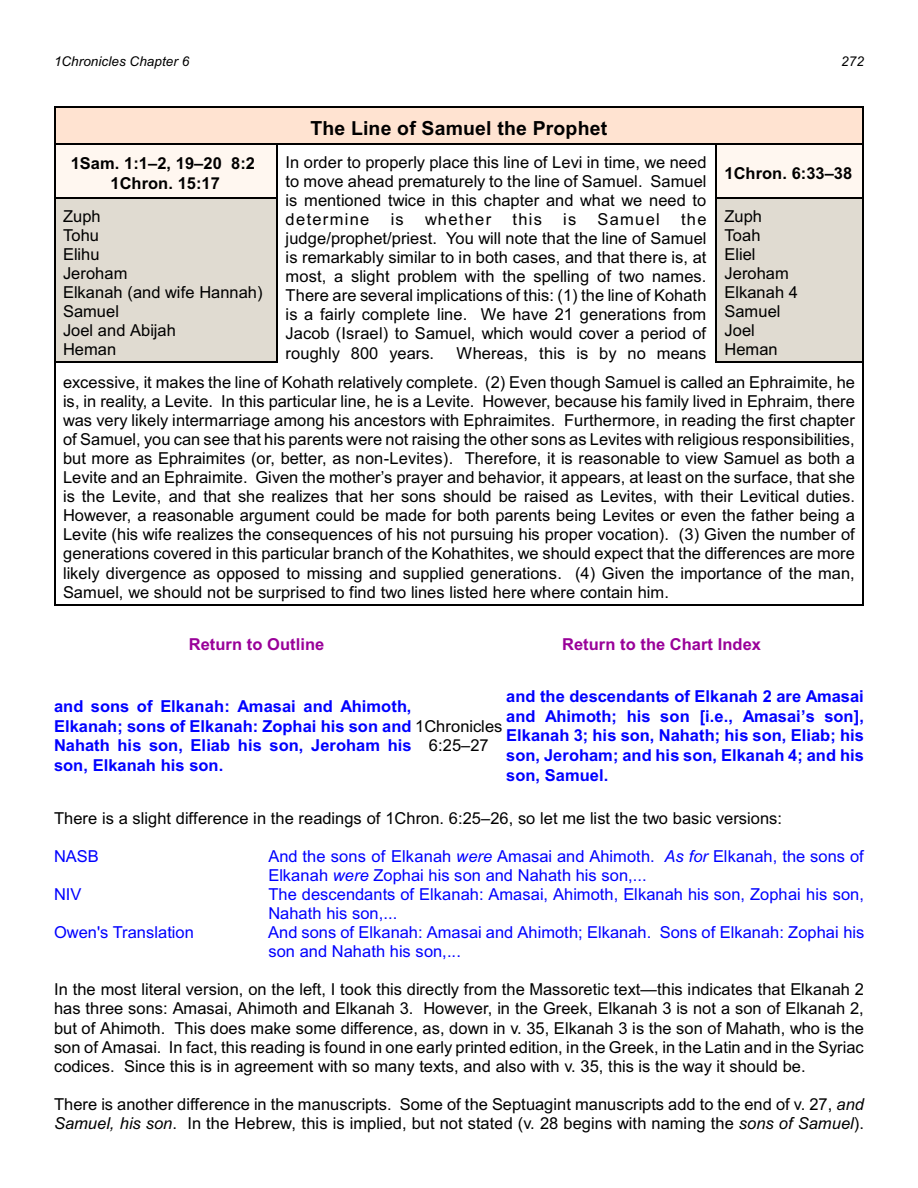
<style>
.page{position:relative;width:918px;height:1188px;background:#fff}
.page>*{position:absolute;margin:0;border:0;box-sizing:border-box;transform-origin:0 0}
.t1{font:700 19.5px "Arial";letter-spacing:.01em;color:#000}
.t2{font:16.5px/19px "Arial";letter-spacing:.005em;color:#000;text-align:justify}
.t3{font:16.5px/19px "Arial";color:#00f}
.t4{font:700 16.5px/19.8px "Arial";color:#00f}
.t5{font:700 16.5px/19.8px "Arial";letter-spacing:.005em;color:#000;text-align:center}
.t6{font:700 16.5px "Arial";letter-spacing:.005em;color:#909}
.t7{font:16.5px "Arial";letter-spacing:.08em;color:#000}
.t8{font:italic 13.5px "Arial";letter-spacing:.005em;color:#000}
.s1{font-style:italic}
.s2{font-weight:400;color:#000}
</style>
<div class="page">
<div style="left:54px;top:107px;width:810px;height:36px;background:#ffe3d1"></div>
<hr style="left:54px;top:107px;width:1px;height:36px;background:#000">
<hr style="left:863px;top:107px;width:1px;height:36px;background:#000">
<hr style="left:54px;top:107px;width:810px;height:1px;background:#000">
<div style="left:54px;top:143px;width:223px;height:54px;background:#fff7f0"></div>
<hr style="left:54px;top:143px;width:1px;height:54px;background:#000">
<hr style="left:54px;top:143px;width:223px;height:2px;background:#000">
<hr style="left:277px;top:143px;width:1px;height:54px;background:#000">
<hr style="left:277px;top:143px;width:438px;height:2px;background:#000">
<div style="left:716px;top:143px;width:148px;height:54px;background:#fff7f0"></div>
<hr style="left:716px;top:143px;width:1px;height:54px;background:#000">
<hr style="left:863px;top:143px;width:1px;height:54px;background:#000">
<hr style="left:716px;top:143px;width:148px;height:2px;background:#000">
<div style="left:54px;top:197px;width:223px;height:166px;background:#e0dbd1"></div>
<hr style="left:54px;top:197px;width:1px;height:166px;background:#000">
<hr style="left:54px;top:197px;width:223px;height:2px;background:#000">
<hr style="left:54px;top:362px;width:223px;height:1px;background:#000">
<hr style="left:277px;top:197px;width:1px;height:166px;background:#000">
<div style="left:716px;top:197px;width:148px;height:166px;background:#e0dbd1"></div>
<hr style="left:716px;top:197px;width:1px;height:166px;background:#000">
<hr style="left:863px;top:197px;width:1px;height:166px;background:#000">
<hr style="left:716px;top:197px;width:148px;height:2px;background:#000">
<hr style="left:716px;top:362px;width:148px;height:1px;background:#000">
<hr style="left:54px;top:363px;width:1px;height:242px;background:#000">
<hr style="left:54px;top:604px;width:223px;height:1px;background:#000">
<hr style="left:277px;top:604px;width:438px;height:1px;background:#000">
<hr style="left:863px;top:363px;width:1px;height:242px;background:#000">
<hr style="left:716px;top:604px;width:148px;height:1px;background:#000">
<p class="t8" style="left:54px;top:57px;width:137px">1Chronicles Chapter 6</p>
<p class="t8" style="left:841px;top:57px;width:24px">272</p>
<p class="t1" style="left:310px;top:120px;width:298px">The Line of Samuel the Prophet</p>
<p class="t5" style="left:71px;top:155px;width:186px">1Sam. 1:1–2, 19–20 8:2<br>1Chron. 15:17</p>
<p class="t2" style="left:286px;top:154px;width:422px">In order to properly place this line of Levi in time, we need to move ahead prematurely to the line of Samuel. Samuel is mentioned twice in this chapter and what we need to determine</p>
<p class="t5" style="left:724px;top:165px;width:129px">1Chron. 6:33–38</p>
<p class="t2" style="left:63px;top:208px;width:201px;text-align:left">Zuph<br>Tohu<br>Elihu<br>Jeroham<br>Elkanah (and wife Hannah)<br>Samuel<br>Joel and Abijah<br>Heman</p>
<p class="t2" style="left:724px;top:208px;width:75px;text-align:left">Zuph<br>Toah<br>Eliel<br>Jeroham<br>Elkanah 4<br>Samuel<br>Joel<br>Heman</p>
<p class="t2" style="left:63px;top:374px;width:794px">excessive, it makes the line of Kohath relatively complete. (2) Even though Samuel is called an Ephraimite, he is, in reality, a Levite. In this particular line, he is a Levite. However, because his family lived in Ephraim, there was very likely intermarriage among his ancestors with Ephraimites. Furthermore, in reading the first chapter of Samuel, you can see that his parents were not raising the other sons as Levites with religious responsibilities, but more as Ephraimites (or, better, as non-Levites). Therefore, it is reasonable to view Samuel as both a Levite and an Ephraimite. Given the mother’s prayer and behavior, it appears, at least on the surface, that she is the Levite, and that she realizes that her sons should be raised as Levites, with their Levitical duties.<br>However, a reasonable argument could be made for both parents being Levites or even the father being a Levite (his wife realizes the consequences of his not pursuing his proper vocation). (3) Given the number of generations covered in this particular branch of the Kohathites, we should expect that the differences are more likely divergence as opposed to missing and supplied generations. (4) Given the importance of the man, Samuel, we should not be surprised to find two lines listed here where contain him.</p>
<p class="t6" style="left:189px;top:638px;width:137px">Return to Outline</p>
<p class="t6" style="left:562px;top:638px;width:200px">Return to the Chart Index</p>
<p class="t2" style="left:391px;top:211px;width:14px">is</p>
<p class="t7" style="left:425px;top:213px;width:68px">whether</p>
<p class="t2" style="left:513px;top:211px;width:31px">this</p>
<p class="t2" style="left:563px;top:211px;width:15px">is</p>
<p class="t2" style="left:597px;top:211px;width:64px">Samuel</p>
<p class="t2" style="left:286px;top:211px;width:422px;text-indent:395px">the judge/prophet/priest. You will note that the line of Samuel is remarkably similar to in both cases, and that there is, at most, a slight problem with the spelling of two names.<br>There are several implications of this: (1) the line of Kohath is a fairly complete line. We have 21 generations from Jacob (Israel) to Samuel, which would cover a period of roughly 800 years.</p>
<p class="t2" style="left:456px;top:345px;width:252px">Whereas, this is by no means</p>
<p class="t4" style="left:506px;top:688px;width:359px;text-align:justify">and the descendants of Elkanah 2 are Amasai and Ahimoth; his son [i.e., Amasai’s son], Elkanah 3; his son, Nahath; his son, Eliab; his son, Jeroham; and his son, Elkanah 4; and his son, Samuel.</p>
<p class="t2" style="left:54px;top:810px;width:729px">There is a slight difference in the readings of 1Chron. 6:25–26, so let me list the two basic versions:</p>
<p class="t3" style="left:54px;top:848px;width:46px">NASB</p>
<p class="t3" style="left:268px;top:848px;width:597px">And the sons of Elkanah <span class="s1">were</span> Amasai and Ahimoth. <span class="s1">As for</span> Elkanah, the sons of<br>Elkanah <span class="s1">were</span> Zophai his son and Nahath his son,...</p>
<p class="t3" style="left:54px;top:886px;width:29px">NIV</p>
<p class="t3" style="left:268px;top:886px;width:597px">The descendants of Elkanah: Amasai, Ahimoth, Elkanah his son, Zophai his son,<br>Nahath his son,...</p>
<p class="t3" style="left:54px;top:924px;width:141px">Owen's Translation</p>
<p class="t3" style="left:268px;top:924px;width:598px">And sons of Elkanah: Amasai and Ahimoth; Elkanah. Sons of Elkanah: Zophai his son and Nahath his son,...</p>
<p class="t2" style="left:54px;top:982px;width:812px">In the most literal version, on the left, I took this directly from the Massoretic text—this indicates that Elkanah 2 has three sons: Amasai, Ahimoth and Elkanah 3. However, in the Greek, Elkanah 3 is not a son of Elkanah 2, but of Ahimoth. This does make some difference, as, down in v. 35, Elkanah 3 is the son of Mahath, who is the son of Amasai. In fact, this reading is found in one early printed edition, in the Greek, in the Latin and in the Syriac codices. Since this is in agreement with so many texts, and also with v. 35, this is the way it should be.</p>
<p class="t2" style="left:54px;top:1096px;width:812px">There is another difference in the manuscripts. Some of the Septuagint manuscripts add to the end of v. 27, <span class="s1">and<br>Samuel, his son</span>. In the Hebrew, this is implied, but not stated (v. 28 begins with naming the <span class="s1">sons of Samuel</span>).</p>
<p class="t4" style="left:54px;top:698px;width:450px">and sons of Elkanah: Amasai and Ahimoth,<br>Elkanah; sons of Elkanah: Zophai his son and <span class="s2">1Chronicles </span>Nahath his son, Eliab his son, Jeroham his<br>son, Elkanah his son.</p>
<p class="t2" style="left:429px;top:737px;width:61px">6:25–27</p>
</div>
